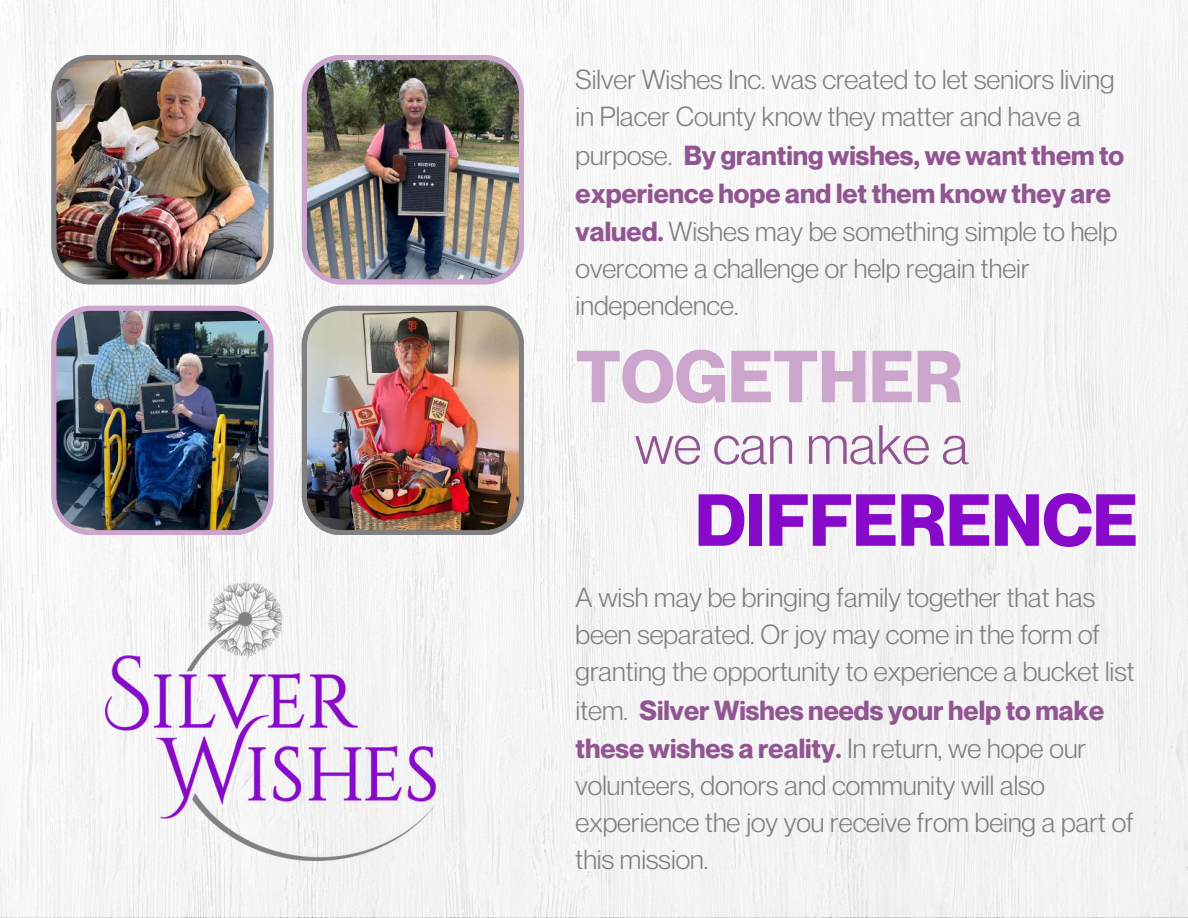
<style>
.page{position:relative;width:1188px;height:918px;background:#fff}
.page>*{position:absolute;margin:0;border:0;box-sizing:border-box;transform-origin:0 0}
.t1{font:700 72px "Neue Montreal";color:#8709c9}
.t2{font:700 72px "Neue Montreal";color:#cca5cd}
.t3{font:54px "Neue Montreal";color:#915692}
.t4{font:27px/37.5px "Neue Montreal";color:#808082}
.s1{font-weight:700;color:#915692}
</style>
<div class="page">
<div style="left:0;top:0;width:1188px;height:917px;background:#f5f5f5"></div>
<img style="left:51px;top:55px;width:223px;height:229px">
<img style="left:302px;top:55px;width:222px;height:229px">
<img style="left:51px;top:306px;width:223px;height:229px">
<img style="left:302px;top:306px;width:222px;height:229px">
<img style="left:93px;top:569px;width:357px;height:306px">
<p class="t4" style="left:576px;top:60px;width:550px">Silver Wishes Inc. was created to let seniors living in Placer County know they matter and have a purpose. <span class="s1">By granting wishes, we want them to experience hope and let them know they are valued.</span> Wishes may be something simple to help overcome a challenge or help regain their independence.</p>
<h1 class="t2" style="left:576px;top:332px;width:388px">TOGETHER</h1>
<h2 class="t3" style="left:635px;top:411px;width:336px">we can make a</h2>
<h1 class="t1" style="left:695px;top:476px;width:444px">DIFFERENCE</h1>
<p class="t4" style="left:576px;top:578px;width:560px">A wish may be bringing family together that has been separated. Or joy may come in the form of granting the opportunity to experience a bucket list item. <span class="s1">Silver Wishes needs your help to make these wishes a reality.</span> In return, we hope our volunteers, donors and community will also experience the joy you receive from being a part of this mission.</p>
</div>
